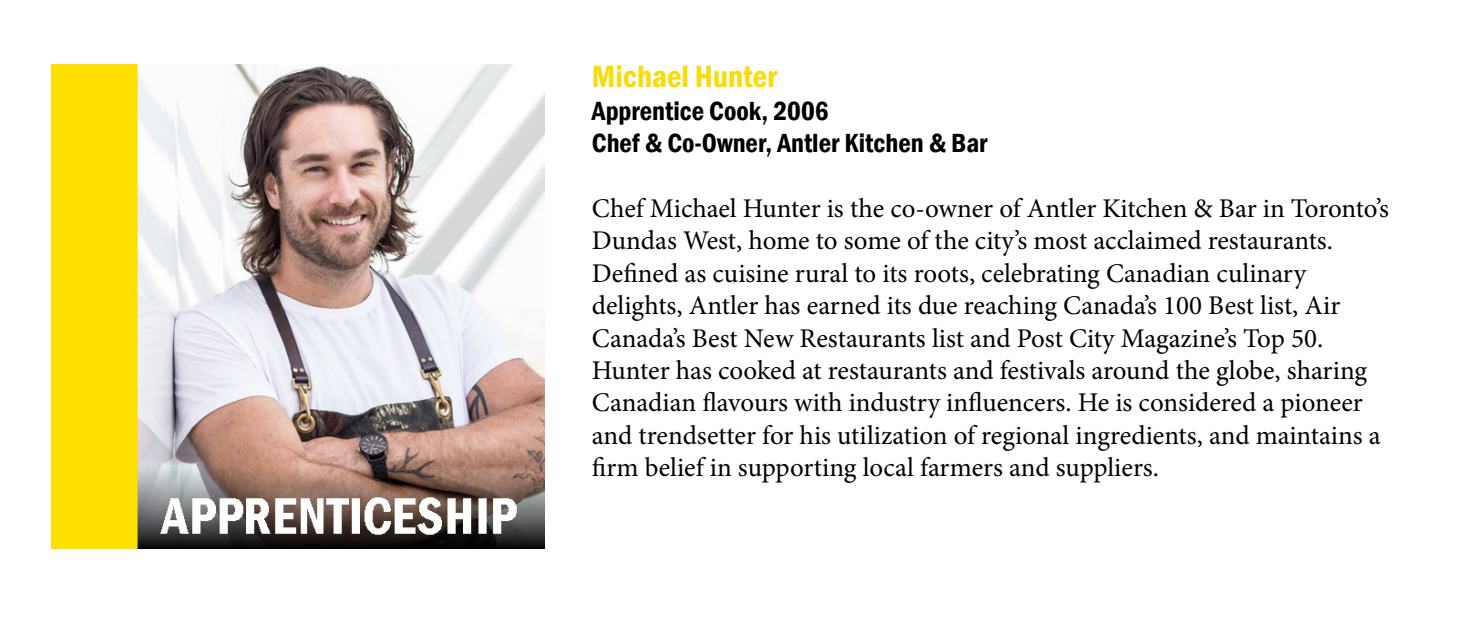
<style>
.page{position:relative;width:1463px;height:630px;background:#fff}
.page>*{position:absolute;margin:0;border:0;box-sizing:border-box;transform-origin:0 0}
.t1{font:600 condensed 31.5px "Franklin Gothic";color:#fadb06}
.t2{font:27px/32.4px "Minion Pro";color:#000}
.t3{font:600 condensed 27px/32.4px "Franklin Gothic";color:#000}
</style>
<div class="page">
<img style="left:51px;top:65px;width:493px;height:484px">
<p class="t1" style="left:592px;top:56px;width:187px">Michael Hunter</p>
<p class="t3" style="left:592px;top:94px;width:397px">Apprentice Cook, 2006<br>Chef &amp; Co-Owner, Antler Kitchen &amp; Bar</p>
<p class="t2" style="left:592px;top:192px;width:798px">Chef Michael Hunter is the co-owner of Antler Kitchen &amp; Bar in Toronto’s<br>Dundas West, home to some of the city’s most acclaimed restaurants.</p>
<p class="t2" style="left:592px;top:257px;width:715px">Defined as cuisine rural to its roots, celebrating Canadian culinary</p>
<p class="t2" style="left:592px;top:289px;width:750px">delights, Antler has earned its due reaching Canada’s 100 Best list, Air</p>
<p class="t2" style="left:592px;top:322px;width:732px">Canada’s Best New Restaurants list and Post City Magazine’s Top 50.</p>
<p class="t2" style="left:592px;top:354px;width:790px">Hunter has cooked at restaurants and festivals around the globe, sharing Canadian flavours with industry influencers. He is considered a pioneer and trendsetter for his utilization of regional ingredients, and maintains a firm belief in supporting local farmers and suppliers.</p>
</div>
